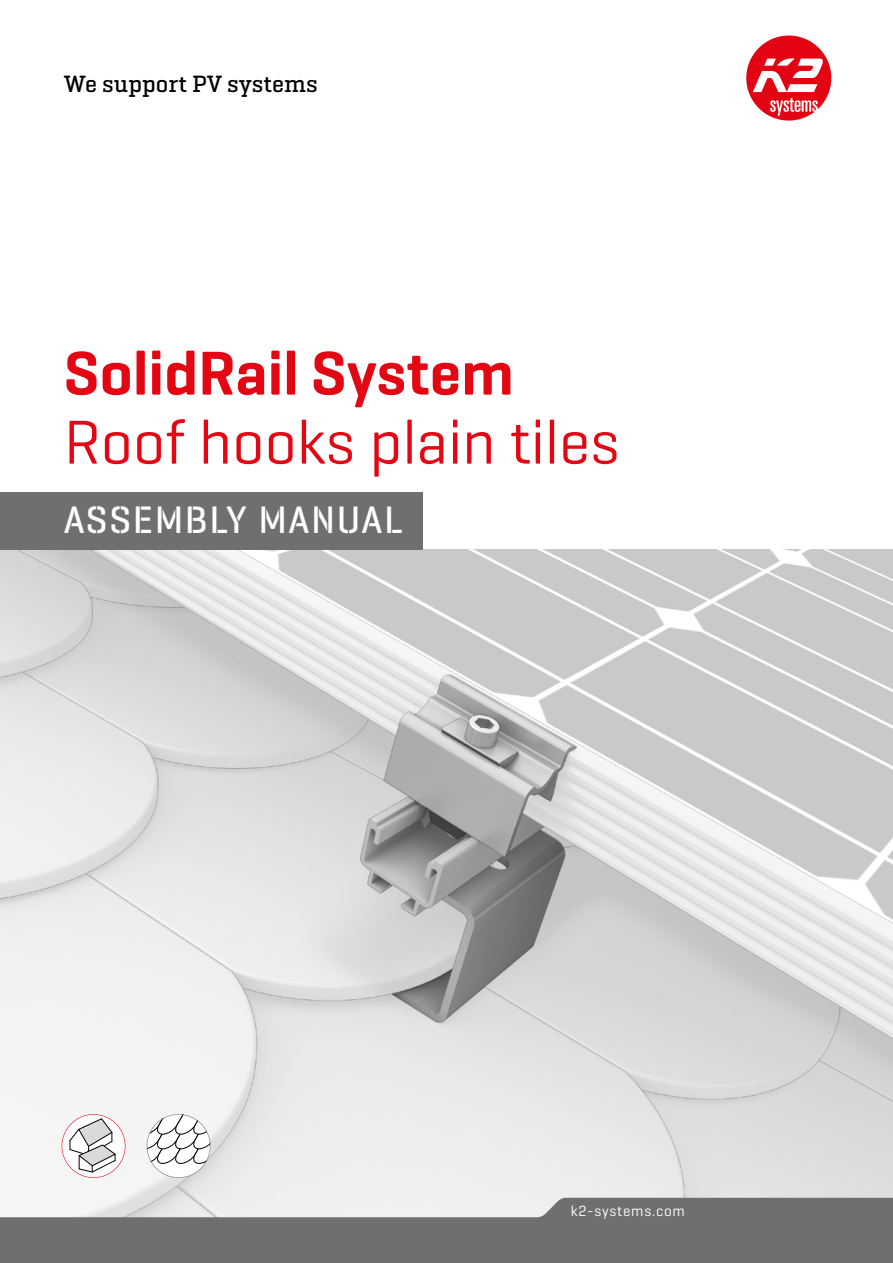
<style>
.page{position:relative;width:893px;height:1263px;background:#fff}
.page>*{position:absolute;margin:0;border:0;box-sizing:border-box;transform-origin:0 0}
.t1{font:63px "K2 Geogrotesque";color:#e30613}
.t2{font:600 63px "K2 Geogrotesque";color:#e30613}
.t3{font:500 39px "K2 Geogrotesque Stencil B";letter-spacing:.04em;color:#fff}
.t4{font:500 24px "K2 Geogrotesque Slab";color:#000}
.t5{font:15px "K2 Geogrotesque";letter-spacing:.05em;color:#fff}
</style>
<div class="page">
<img style="left:0;top:549px;width:893px;height:649px">
<svg style="left:0;top:1198px;width:893px;height:65px;fill:#706f6f"></svg>
<svg style="left:746px;top:36px;width:85px;height:85px"></svg>
<svg style="left:62px;top:1114px;width:63px;height:64px"></svg>
<svg style="left:147px;top:1114px;width:63px;height:64px"></svg>
<div style="left:0;top:492px;width:423px;height:57px;background:#706f6f"></div>
<p class="t4" style="left:64px;top:69px;width:255px">We support PV systems</p>
<p class="t2" style="left:64px;top:334px;width:452px">SolidRail System</p>
<p class="t1" style="left:64px;top:403px;width:558px">Roof hooks plain tiles</p>
<p class="t3" style="left:64px;top:496px;width:341px">ASSEMBLY MANUAL</p>
<p class="t5" style="left:571px;top:1201px;width:115px">k2-systems.com</p>
</div>
